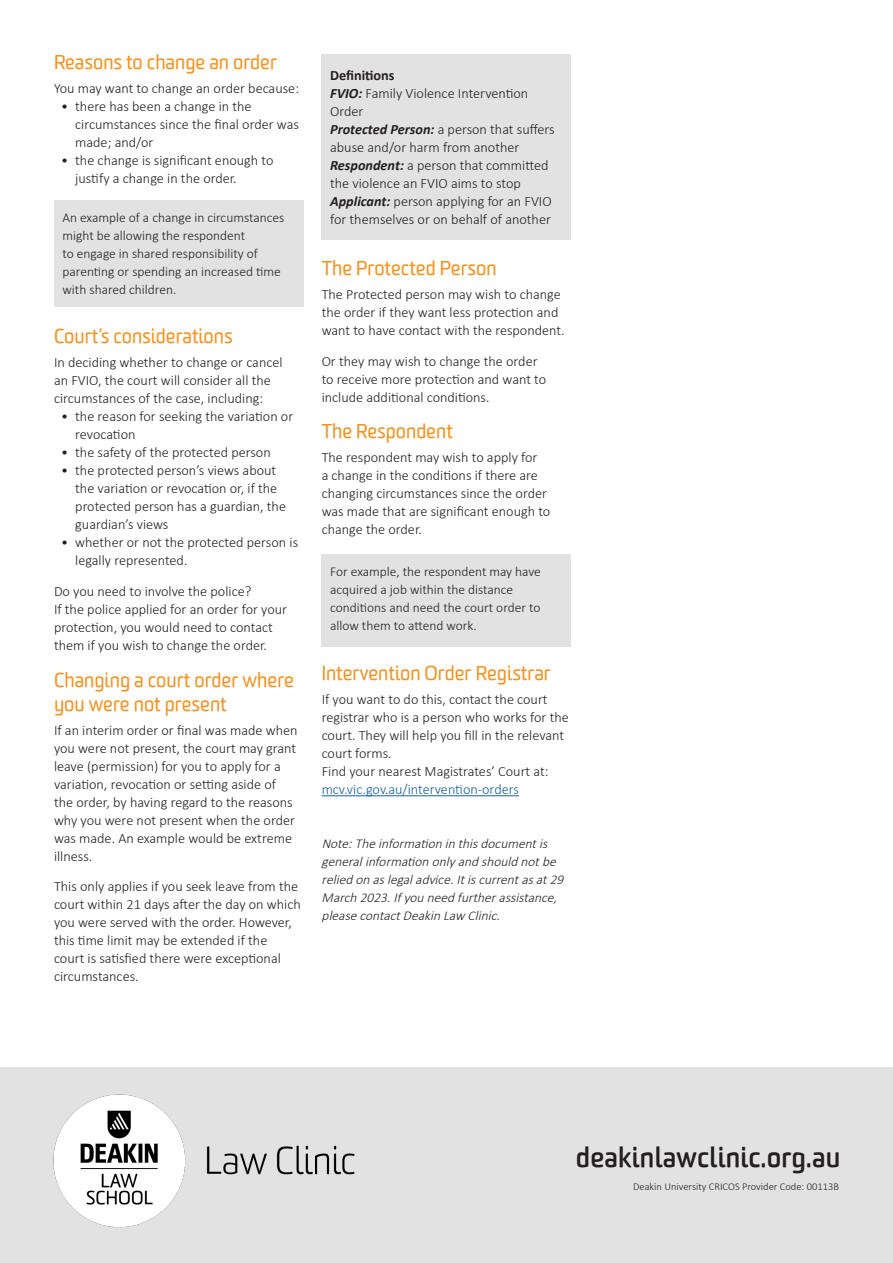
<style>
.page{position:relative;width:893px;height:1263px;background:#fff}
.page>*{position:absolute;margin:0;border:0;box-sizing:border-box;transform-origin:0 0}
.t1{font:700 27px "Worldly";letter-spacing:.01em;color:#231f20}
.t2{font:19.5px/24px "Worldly";color:#f6911e}
.t3{font:300 14.25px/18px "Calibri";color:#231f20}
.t4{font:300 14.25px "Calibri";color:#175d9e}
.t5{font:700 14.25px "Calibri";color:#231f20}
.t6{font:300 13.5px "Calibri";color:#231f20}
.t7{font:italic 300 13.5px/18px "Calibri";color:#231f20}
.t8{font:300 10.5px "Calibri";color:#231f20}
.s1{font-weight:700;font-style:italic}
</style>
<div class="page">
<div style="left:322px;top:554px;width:249px;height:92px;background:#e2e2e2"></div>
<div style="left:322px;top:54px;width:249px;height:186px;background:#e2e2e2"></div>
<div style="left:54px;top:200px;width:250px;height:106px;background:#e2e2e2"></div>
<div style="left:0;top:1068px;width:893px;height:195px;background:#e2e2e2"></div>
<hr style="left:322px;top:795px;width:197px;height:1px;background:#175d9e">
<img style="left:53px;top:1094px;width:302px;height:134px">
<h2 class="t2" style="left:54px;top:50px;width:225px">Reasons to change an order</h2>
<p class="t3" style="left:54px;top:78px;width:247px">You may want to change an order because:</p>
<p class="t3" style="left:61px;top:96px;width:192px">• there has been a change in the</p>
<p class="t3" style="left:75px;top:114px;width:225px">circumstances since the final order was made; and/or</p>
<p class="t3" style="left:75px;top:150px;width:200px;text-indent:-14px">• the change is significant enough to justify a change in the order.</p>
<p class="t6" style="left:63px;top:209px;width:223px">An example of a change in circumstances</p>
<p class="t6" style="left:63px;top:227px;width:184px">might be allowing the respondent</p>
<p class="t6" style="left:63px;top:245px;width:197px">to engage in shared responsibility of</p>
<p class="t6" style="left:63px;top:263px;width:220px">parenting or spending an increased time</p>
<p class="t6" style="left:63px;top:281px;width:115px">with shared children.</p>
<h2 class="t2" style="left:54px;top:325px;width:180px">Court’s considerations</h2>
<p class="t3" style="left:54px;top:353px;width:230px">In deciding whether to change or cancel an FVIO, the court will consider all the circumstances of the case, including:</p>
<p class="t3" style="left:75px;top:407px;width:220px;text-indent:-14px">• the reason for seeking the variation or revocation</p>
<p class="t3" style="left:61px;top:443px;width:211px">• the safety of the protected person</p>
<p class="t3" style="left:61px;top:461px;width:217px">• the protected person’s views about</p>
<p class="t3" style="left:75px;top:479px;width:204px">the variation or revocation or, if the</p>
<p class="t3" style="left:75px;top:497px;width:212px">protected person has a guardian, the</p>
<p class="t3" style="left:75px;top:515px;width:95px">guardian’s views</p>
<p class="t3" style="left:75px;top:533px;width:224px;text-indent:-14px">• whether or not the protected person is legally represented.</p>
<p class="t3" style="left:54px;top:581px;width:235px">Do you need to involve the police?<br>If the police applied for an order for your</p>
<p class="t3" style="left:54px;top:617px;width:220px">protection, you would need to contact</p>
<p class="t3" style="left:54px;top:635px;width:215px">them if you wish to change the order.</p>
<h2 class="t2" style="left:54px;top:668px;width:242px">Changing a court order where you were not present</h2>
<p class="t3" style="left:54px;top:720px;width:245px;text-align:justify">If an interim order or final was made when you were not present, the court may grant leave (permission) for you to apply for a</p>
<p class="t3" style="left:54px;top:774px;width:224px">variation, revocation or setting aside of</p>
<p class="t3" style="left:54px;top:792px;width:243px">the order, by having regard to the reasons why you were not present when the order</p>
<p class="t3" style="left:54px;top:828px;width:240px">was made. An example would be extreme</p>
<p class="t3" style="left:54px;top:846px;width:40px">illness.</p>
<p class="t3" style="left:54px;top:877px;width:246px">This only applies if you seek leave from the</p>
<p class="t3" style="left:54px;top:895px;width:248px">court within 21 days after the day on which</p>
<p class="t3" style="left:54px;top:913px;width:240px">you were served with the order. However,</p>
<p class="t3" style="left:54px;top:931px;width:228px">this time limit may be extended if the court is satisfied there were exceptional</p>
<p class="t3" style="left:54px;top:967px;width:86px">circumstances.</p>
<h3 class="t5" style="left:330px;top:66px;width:66px">Definitions</h3>
<p class="t3" style="left:330px;top:83px;width:200px"><span class="s1">FVIO:</span> Family Violence Intervention</p>
<p class="t3" style="left:330px;top:101px;width:35px">Order</p>
<p class="t3" style="left:330px;top:119px;width:226px"><span class="s1">Protected Person:</span> a person that suffers</p>
<p class="t3" style="left:330px;top:137px;width:191px">abuse and/or harm from another</p>
<p class="t3" style="left:330px;top:155px;width:220px"><span class="s1">Respondent:</span> a person that committed</p>
<p class="t3" style="left:330px;top:173px;width:192px">the violence an FVIO aims to stop</p>
<p class="t3" style="left:330px;top:191px;width:223px"><span class="s1">Applicant:</span> person applying for an FVIO</p>
<p class="t3" style="left:330px;top:209px;width:222px">for themselves or on behalf of another</p>
<h2 class="t2" style="left:322px;top:256px;width:176px">The Protected Person</h2>
<p class="t3" style="left:322px;top:284px;width:241px">The Protected person may wish to change</p>
<p class="t3" style="left:322px;top:302px;width:238px">the order if they want less protection and</p>
<p class="t3" style="left:322px;top:320px;width:245px">want to have contact with the respondent.</p>
<p class="t3" style="left:322px;top:351px;width:217px">Or they may wish to change the order</p>
<p class="t3" style="left:322px;top:369px;width:226px">to receive more protection and want to include additional conditions.</p>
<h2 class="t2" style="left:322px;top:420px;width:133px">The Respondent</h2>
<p class="t3" style="left:322px;top:448px;width:217px">The respondent may wish to apply for</p>
<p class="t3" style="left:322px;top:466px;width:218px">a change in the conditions if there are</p>
<p class="t3" style="left:322px;top:484px;width:227px">changing circumstances since the order</p>
<p class="t3" style="left:322px;top:502px;width:230px">was made that are significant enough to</p>
<p class="t3" style="left:322px;top:520px;width:102px">change the order.</p>
<p class="t6" style="left:330px;top:564px;width:212px">For example, the respondent may have</p>
<p class="t6" style="left:330px;top:582px;width:185px">acquired a job within the distance</p>
<p class="t6" style="left:330px;top:600px;width:212px">conditions and need the court order to</p>
<p class="t6" style="left:330px;top:618px;width:148px">allow them to attend work.</p>
<h2 class="t2" style="left:322px;top:661px;width:231px">Intervention Order Registrar</h2>
<p class="t3" style="left:322px;top:689px;width:249px">If you want to do this, contact the court registrar who is a person who works for the</p>
<p class="t3" style="left:322px;top:725px;width:244px">court. They will help you fill in the relevant</p>
<p class="t3" style="left:322px;top:743px;width:228px">court forms.<br>Find your nearest Magistrates’ Court at:</p>
<p class="t4" style="left:322px;top:780px;width:199px">mcv.vic.gov.au/intervention-orders</p>
<p class="t7" style="left:322px;top:834px;width:239px">Note: The information in this document is general information only and should not be</p>
<p class="t7" style="left:322px;top:870px;width:247px">relied on aslegaladvice.Itiscurrentasat29<br>March 2023.Ifyou need furtherassistance, please contactDeakin Law Clinic.</p>
<p class="t1" style="left:576px;top:1140px;width:266px">deakinlawclinic.org.au</p>
<p class="t8" style="left:633px;top:1180px;width:207px">Deakin University CRICOS Provider Code: 00113B</p>
</div>
